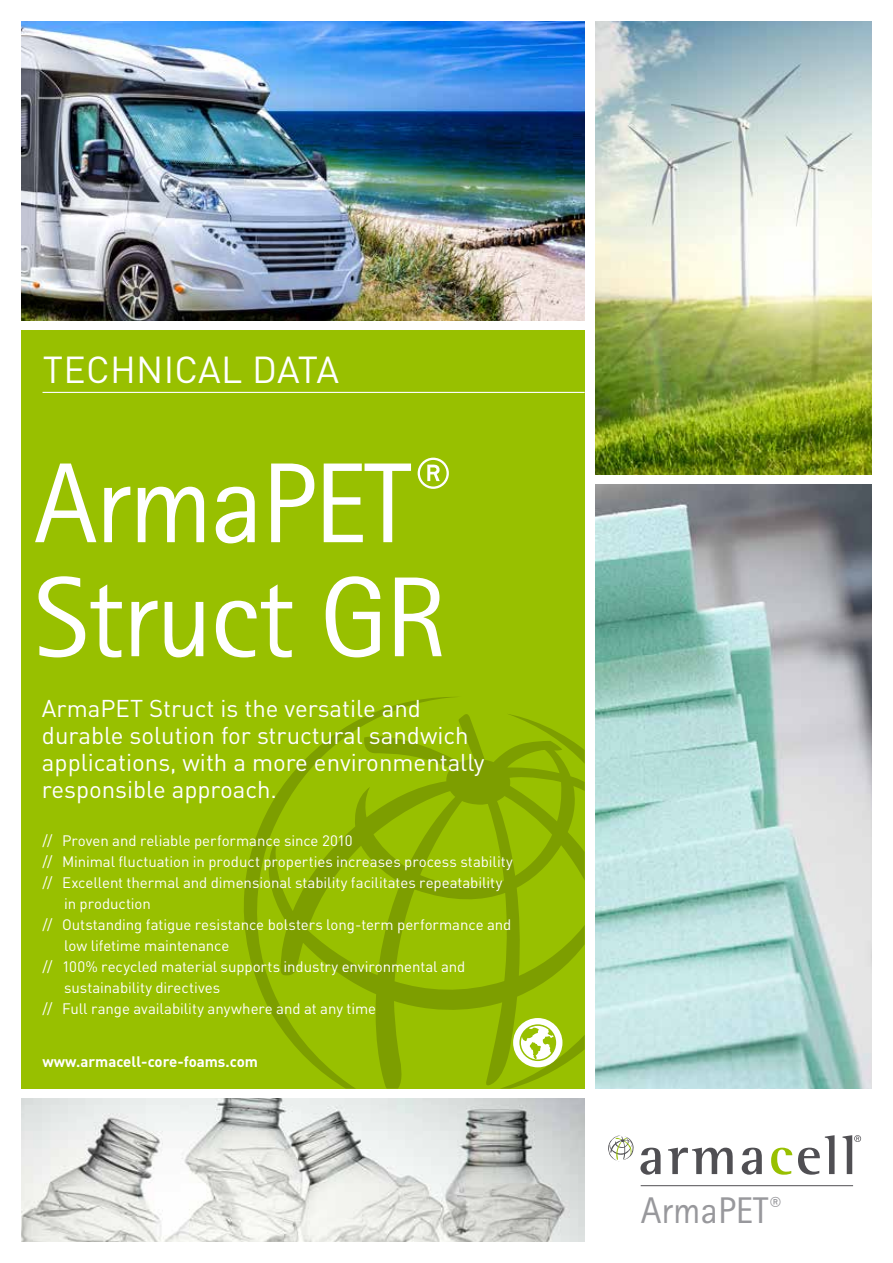
<style>
.page{position:relative;width:893px;height:1263px;background:#fff}
.page>*{position:absolute;margin:0;border:0;box-sizing:border-box;transform-origin:0 0}
.t1{font:114px/114px "Rotis Sans Serif Std";letter-spacing:-.02em;color:#fff}
.t2{font:37.2px "Rotis Sans Serif Std";color:#98989c}
.t3{font:37.05px "DIN Pro";letter-spacing:.01em;color:#fff}
.t4{font:24px/27px "DIN Pro";color:#fff}
.t5{font:15px "DIN Pro";letter-spacing:-.005em;color:#fff}
.t6{font:700 15px "DIN Pro";color:#fff}
</style>
<div class="page">
<div style="left:21px;top:331px;width:564px;height:758px;background:#98c000"></div>
<hr style="left:43px;top:392px;width:542px;height:1px;background:#fff">
<img style="left:21px;top:21px;width:564px;height:299px">
<img style="left:21px;top:1098px;width:564px;height:144px">
<img style="left:595px;top:21px;width:277px;height:453px">
<svg style="left:244px;top:697px;width:341px;height:392px"></svg>
<div style="left:513px;top:1018px;width:49px;height:49px;background:#fff;border-radius:50%"></div>
<svg style="left:519px;top:1024px;width:37px;height:37px"></svg>
<svg style="left:640px;top:1148px;width:21px;height:27px"></svg>
<svg style="left:668px;top:1148px;width:65px;height:26px"></svg>
<svg style="left:742px;top:1148px;width:20px;height:27px"></svg>
<svg style="left:771px;top:1148px;width:21px;height:27px"></svg>
<svg style="left:798px;top:1135px;width:37px;height:40px"></svg>
<svg style="left:842px;top:1135px;width:19px;height:39px"></svg>
<svg style="left:608px;top:1135px;width:26px;height:26px"></svg>
<hr style="left:641px;top:1185px;width:212px;height:1px;background:#504f53">
<img style="left:595px;top:485px;width:277px;height:604px">
<h3 class="t3" style="left:43px;top:341px;width:298px">TECHNICAL DATA</h3>
<h1 class="t1" style="left:34px;top:446px;width:417px">ArmaPET<sup>®<br></sup>Struct GR</h1>
<h3 class="t4" style="left:42px;top:692px;width:444px">ArmaPET Struct is the versatile and durable solution for structural sandwich applications, with a more environmentally responsible approach.</h3>
<p class="t5" style="left:43px;top:828px;width:312px">// Proven and reliable performance since 2010</p>
<p class="t5" style="left:43px;top:849px;width:472px">// Minimal fluctuation in product properties increases process stability</p>
<p class="t5" style="left:43px;top:870px;width:461px">// Excellent thermal and dimensional stability facilitates repeatability</p>
<p class="t5" style="left:64px;top:891px;width:88px">in production</p>
<p class="t5" style="left:43px;top:912px;width:470px">// Outstanding fatigue resistance bolsters long-term performance and</p>
<p class="t5" style="left:64px;top:933px;width:167px">low lifetime maintenance</p>
<p class="t5" style="left:43px;top:954px;width:424px">// 100% recycled material supports industry environmental and</p>
<p class="t5" style="left:64px;top:975px;width:158px">sustainability directives</p>
<p class="t5" style="left:43px;top:996px;width:335px">// Full range availability anywhere and at any time</p>
<p class="t6" style="left:43px;top:1049px;width:217px">www.armacell-core-foams.com</p>
<h2 class="t2" style="left:641px;top:1188px;width:141px">ArmaPET<sup>®</sup></h2>
</div>
